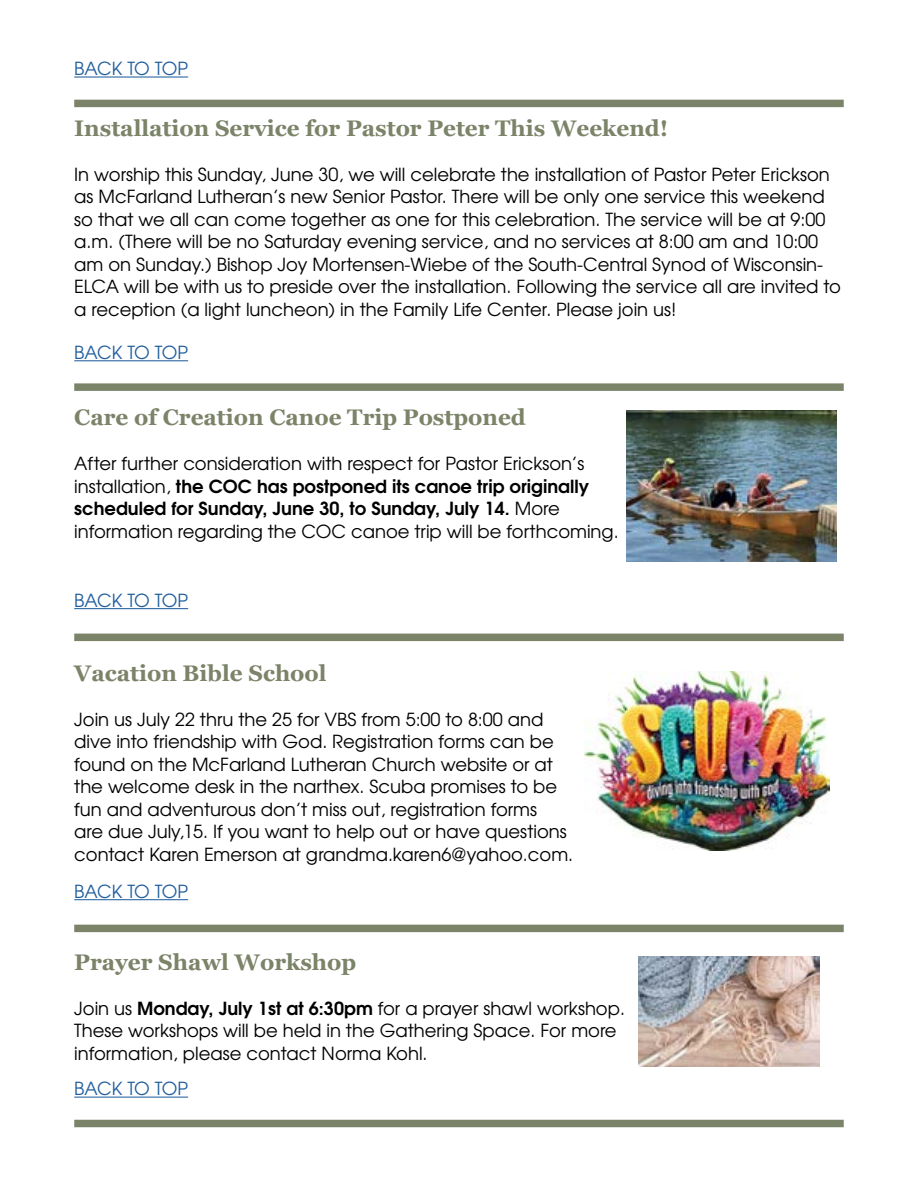
<style>
.page{position:relative;width:918px;height:1188px;background:#fff}
.page>*{position:absolute;margin:0;border:0;box-sizing:border-box;transform-origin:0 0}
.t1{font:700 22.5px "Georgia";color:#7b8368}
.t2{font:18px/22.5px "Te X Gyre Adventor";color:#000}
.t3{font:18px "Te X Gyre Adventor";letter-spacing:-.025em;color:#215e9e}
.s1{font-weight:700}
</style>
<div class="page">
<hr style="left:74px;top:360px;width:114px;height:1px;background:#215e9e">
<div style="left:74px;top:383px;width:770px;height:8px;background:#7b8368"></div>
<hr style="left:74px;top:1097px;width:114px;height:1px;background:#215e9e">
<div style="left:74px;top:1120px;width:770px;height:7px;background:#7b8368"></div>
<img style="left:627px;top:410px;width:210px;height:152px">
<hr style="left:74px;top:608px;width:114px;height:1px;background:#215e9e">
<div style="left:74px;top:634px;width:770px;height:7px;background:#7b8368"></div>
<img style="left:585px;top:672px;width:244px;height:178px">
<hr style="left:74px;top:899px;width:114px;height:1px;background:#215e9e">
<div style="left:74px;top:925px;width:770px;height:7px;background:#7b8368"></div>
<hr style="left:74px;top:76px;width:114px;height:2px;background:#215e9e">
<div style="left:74px;top:100px;width:770px;height:7px;background:#7b8368"></div>
<img style="left:638px;top:957px;width:181px;height:110px">
<p class="t3" style="left:74px;top:54px;width:115px">BACK TO TOP</p>
<p class="t1" style="left:74px;top:114px;width:596px">Installation Service for Pastor Peter This Weekend!</p>
<p class="t2" style="left:74px;top:162px;width:768px">In worship this Sunday, June 30, we will celebrate the installation of Pastor Peter Erickson as McFarland Lutheran’s new Senior Pastor. There will be only one service this weekend so that we all can come together as one for this celebration. The service will be at 9:00 a.m. (There will be no Saturday evening service, and no services at 8:00 am and 10:00 am on Sunday.) Bishop Joy Mortensen-Wiebe of the South-Central Synod of Wisconsin-ELCA will be with us to preside over the installation. Following the service all are invited to a reception (a light luncheon) in the Family Life Center. Please join us!</p>
<p class="t3" style="left:74px;top:338px;width:115px">BACK TO TOP</p>
<p class="t1" style="left:74px;top:403px;width:453px">Care of Creation Canoe Trip Postponed</p>
<p class="t2" style="left:74px;top:451px;width:546px">After further consideration with respect for Pastor Erickson’s installation, <span class="s1">the COC has postponed its canoe trip originally scheduled for Sunday, June 30, to Sunday, July 14.</span> More information regarding the COC canoe trip will be forthcoming.</p>
<p class="t3" style="left:74px;top:586px;width:115px">BACK TO TOP</p>
<p class="t1" style="left:74px;top:659px;width:254px">Vacation Bible School</p>
<p class="t2" style="left:74px;top:707px;width:501px">Join us July 22 thru the 25 for VBS from 5:00 to 8:00 and dive into friendship with God. Registration forms can be found on the McFarland Lutheran Church website or at the welcome desk in the narthex. Scuba promises to be fun and adventurous don’t miss out, registration forms<br>are due July,15. If you want to help out or have questions contact Karen Emerson at grandma.karen6@yahoo.com.</p>
<p class="t3" style="left:74px;top:877px;width:115px">BACK TO TOP</p>
<p class="t1" style="left:74px;top:947px;width:284px">Prayer Shawl Workshop</p>
<p class="t2" style="left:74px;top:996px;width:552px">Join us <span class="s1">Monday, July 1st at 6:30pm</span> for a prayer shawl workshop.<br>These workshops will be held in the Gathering Space. For more information, please contact Norma Kohl.</p>
<p class="t3" style="left:74px;top:1075px;width:115px">BACK TO TOP</p>
</div>
